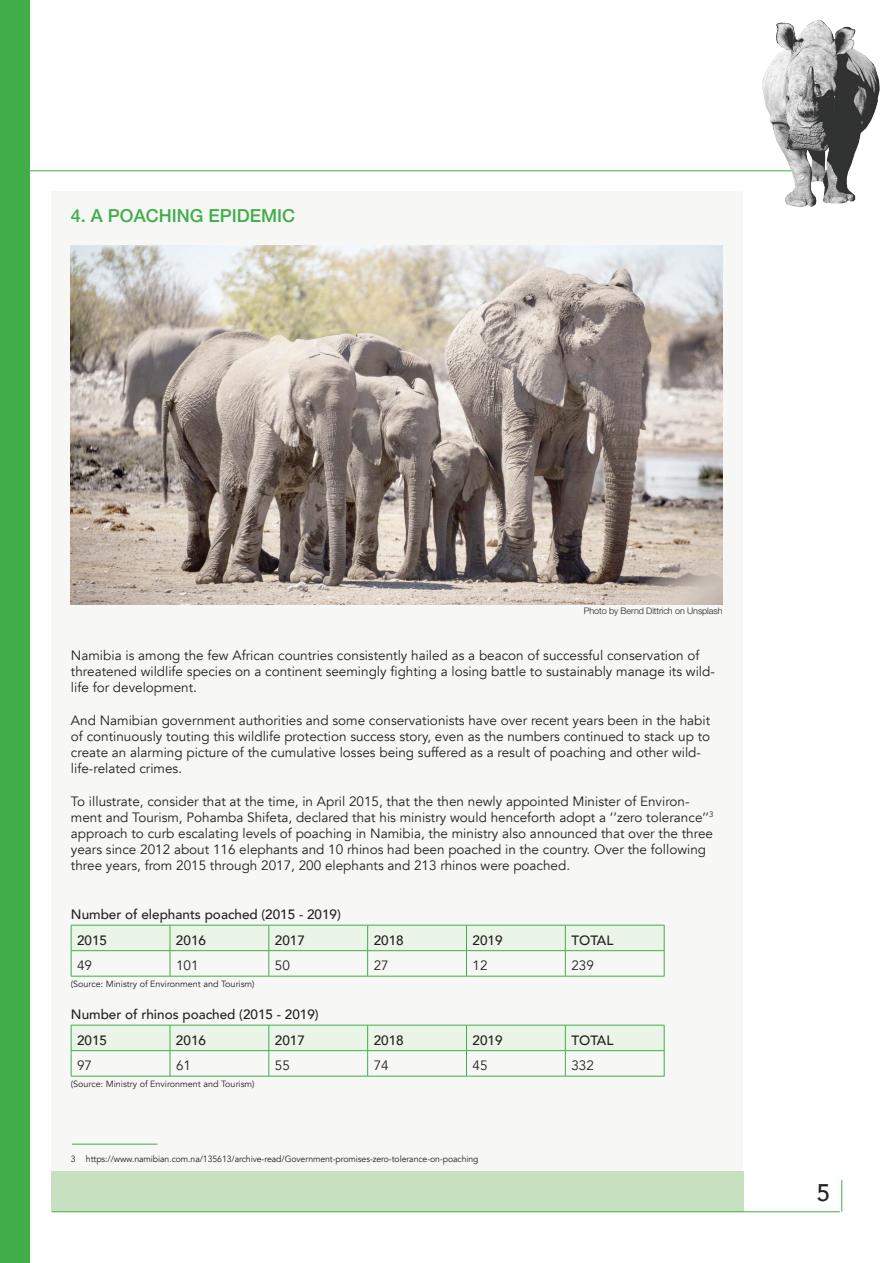
<style>
.page{position:relative;width:893px;height:1263px;background:#fff}
.page>*{position:absolute;margin:0;border:0;box-sizing:border-box;transform-origin:0 0}
.t1{font:500 24px "Avenir";color:#231f20}
.t2{font:500 18px "Helvetica Neue LT Std";color:#40ae49}
.t3{font:13.5px/16.2px "Avenir";color:#231f20}
.t4{font:500 13.5px/25.7px "Avenir";color:#231f20}
.t5{font:9px "Avenir";letter-spacing:-.01em;color:#231f20}
.t6{font:300 9px "Helvetica Neue LT Std";letter-spacing:-.01em;color:#231f20}
</style>
<div class="page">
<div style="left:52px;top:191px;width:691px;height:980px;background:#f7f7f6"></div>
<div style="left:51px;top:1171px;width:692px;height:40px;background:#c7e0bf"></div>
<hr style="left:0;top:171px;width:842px;height:1px;background:#40ae49">
<hr style="left:52px;top:1211px;width:788px;height:1px;background:#40ae49">
<hr style="left:841px;top:1180px;width:1px;height:31px;background:#40ae49">
<img style="left:688px;top:20px;width:192px;height:187px">
<div style="left:0;top:0;width:29px;height:1263px;background:#40ae49"></div>
<svg style="left:71px;top:925px;width:594px;height:51px"></svg>
<hr style="left:71px;top:976px;width:99px;height:1px;background:#40ae49">
<hr style="left:170px;top:976px;width:99px;height:1px;background:#40ae49">
<hr style="left:269px;top:976px;width:99px;height:1px;background:#40ae49">
<hr style="left:368px;top:976px;width:98px;height:1px;background:#40ae49">
<hr style="left:466px;top:976px;width:99px;height:1px;background:#40ae49">
<hr style="left:565px;top:976px;width:99px;height:1px;background:#40ae49">
<svg style="left:71px;top:1025px;width:594px;height:51px"></svg>
<hr style="left:71px;top:1076px;width:99px;height:1px;background:#40ae49">
<hr style="left:170px;top:1076px;width:99px;height:1px;background:#40ae49">
<hr style="left:269px;top:1076px;width:99px;height:1px;background:#40ae49">
<hr style="left:368px;top:1076px;width:98px;height:1px;background:#40ae49">
<hr style="left:466px;top:1076px;width:99px;height:1px;background:#40ae49">
<hr style="left:565px;top:1076px;width:99px;height:1px;background:#40ae49">
<hr style="left:72px;top:1144px;width:86px;height:1px;background:#40ae49">
<img style="left:71px;top:245px;width:651px;height:359px">
<h2 class="t2" style="left:71px;top:205px;width:226px">4. A POACHING EPIDEMIC</h2>
<p class="t6" style="left:584px;top:605px;width:140px">Photo by Bernd Dittrich on Unsplash</p>
<p class="t3" style="left:71px;top:647px;width:645px">Namibia is among the few African countries consistently hailed as a beacon of successful conservation of threatened wildlife species on a continent seemingly fighting a losing battle to sustainably manage its wild&shy;life for development.</p>
<p class="t3" style="left:71px;top:712px;width:641px">And Namibian government authorities and some conservationists have over recent years been in the habit of continuously touting this wildlife protection success story, even as the numbers continued to stack up to create an alarming picture of the cumulative losses being suffered as a result of poaching and other wild&shy;life-related crimes.</p>
<p class="t3" style="left:71px;top:793px;width:644px">To illustrate, consider that at the time, in April 2015, that the then newly appointed Minister of Environ&shy;ment and Tourism, Pohamba Shifeta, declared that his ministry would henceforth adopt a ‘’zero tolerance’’<sup>3 </sup>approach to curb escalating levels of poaching in Namibia, the ministry also announced that over the three years since 2012 about 116 elephants and 10 rhinos had been poached in the country. Over the following three years, from 2015 through 2017, 200 elephants and 213 rhinos were poached.</p>
<p class="t4" style="left:77px;top:901px;width:265px;text-indent:-6px">Number of elephants poached (2015 - 2019)<br>2015</p>
<p class="t4" style="left:176px;top:926px;width:32px">2016</p>
<p class="t4" style="left:275px;top:926px;width:32px">2017</p>
<p class="t4" style="left:374px;top:926px;width:32px">2018</p>
<p class="t4" style="left:472px;top:926px;width:32px">2019</p>
<p class="t4" style="left:571px;top:926px;width:43px">TOTAL</p>
<p class="t3" style="left:77px;top:958px;width:17px">49</p>
<p class="t3" style="left:176px;top:958px;width:24px">101</p>
<p class="t3" style="left:275px;top:958px;width:17px">50</p>
<p class="t3" style="left:374px;top:958px;width:17px">27</p>
<p class="t3" style="left:472px;top:958px;width:17px">12</p>
<p class="t3" style="left:571px;top:958px;width:24px">239</p>
<p class="t5" style="left:71px;top:978px;width:185px">(Source: Ministry of Environment and Tourism)</p>
<p class="t4" style="left:77px;top:1001px;width:243px;text-indent:-6px">Number of rhinos poached (2015 - 2019)<br>2015</p>
<p class="t4" style="left:176px;top:1026px;width:32px">2016</p>
<p class="t4" style="left:275px;top:1026px;width:32px">2017</p>
<p class="t4" style="left:374px;top:1026px;width:32px">2018</p>
<p class="t4" style="left:472px;top:1026px;width:32px">2019</p>
<p class="t4" style="left:571px;top:1026px;width:43px">TOTAL</p>
<p class="t3" style="left:77px;top:1058px;width:17px">97</p>
<p class="t3" style="left:176px;top:1058px;width:17px">61</p>
<p class="t3" style="left:275px;top:1058px;width:17px">55</p>
<p class="t3" style="left:374px;top:1058px;width:17px">74</p>
<p class="t3" style="left:472px;top:1058px;width:17px">45</p>
<p class="t3" style="left:571px;top:1058px;width:24px">332</p>
<p class="t5" style="left:71px;top:1078px;width:185px">(Source: Ministry of Environment and Tourism)</p>
<p class="t5" style="left:71px;top:1153px;width:409px">3 https://www.namibian.com.na/135613/archive-read/Government-promises-zero-tolerance-on-poaching</p>
<h1 class="t1" style="left:817px;top:1172px;width:15px">5</h1>
</div>
